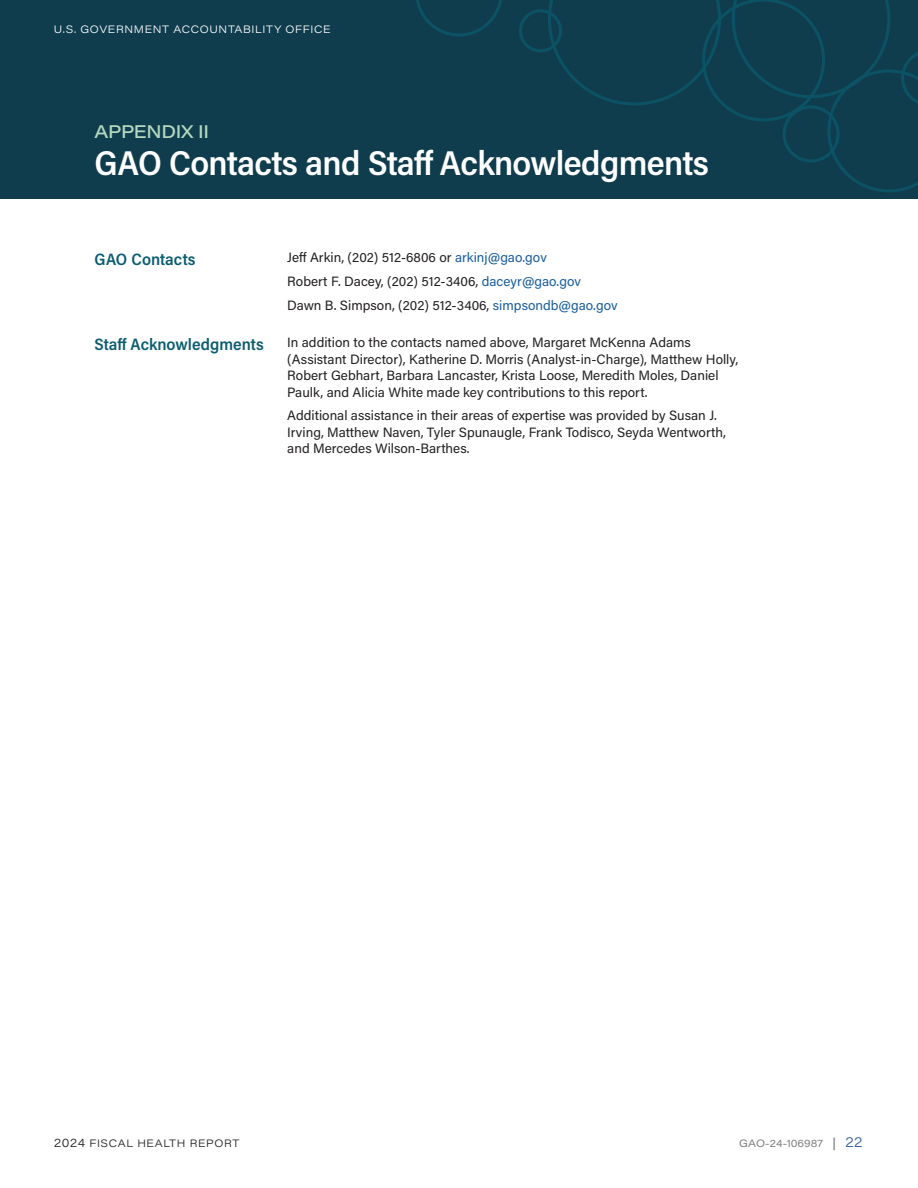
<style>
.page{position:relative;width:918px;height:1188px;background:#fff}
.page>*{position:absolute;margin:0;border:0;box-sizing:border-box;transform-origin:0 0}
.t1{font:34.5px "Sdglrx Acumin Variable Concept";letter-spacing:-.02em;color:#fff}
.t2{font:18px "Xrlcrv Acumin Variable Concept";letter-spacing:-.02em;color:#b5d9bf}
.t3{font:16.5px "Sdglrx Acumin Variable Concept";color:#0a5c70}
.t4{font:13.5px/16.5px "Wgtntw Acumin Variable Concept";color:#231f20}
.t5{font:10.5px "Pjjhfl Acumin Variable Concept";letter-spacing:.06em;color:#fff}
.t6{font:10.5px "Pjjhfl Acumin Variable Concept";letter-spacing:.06em;color:#231f20}
.t7{font:10.5px "Sngxts Acumin Variable Concept";color:#808080}
.s1{color:#175d9e}
.s2{font-size:12px}
.s3{font-family:"Xrlcrv Acumin Variable Concept";font-size:12px}
.s4{font-family:"Pjjhfl Acumin Variable Concept";font-size:14.25px;color:#37609c}
</style>
<div class="page">
<div style="left:0;top:0;width:918px;height:199px;background:#0f3d4e"></div>
<svg style="left:548px;top:0;width:370px;height:192px"></svg>
<div style="left:519px;top:9px;width:43px;height:43px;border:3px solid #0a5c70;border-radius:50%"></div>
<svg style="left:416px;top:0;width:86px;height:36px"></svg>
<p class="t5" style="left:54px;top:22px;width:278px">U.S. GOVERNMENT ACCOUNTABILITY OFFICE</p>
<h2 class="t2" style="left:94px;top:119px;width:116px">APPENDIX II</h2>
<h2 class="t1" style="left:94px;top:140px;width:616px">GAO Contacts and Staff Acknowledgments</h2>
<p class="t3" style="left:94px;top:248px;width:103px">GAO Contacts</p>
<p class="t4" style="left:287px;top:249px;width:261px">Jeff Arkin, (202) 512-6806 or <span class="s1">arkinj@gao.gov</span></p>
<p class="t4" style="left:287px;top:272px;width:295px">Robert F. Dacey, (202) 512-3406, <span class="s1">daceyr@gao.gov</span></p>
<p class="t4" style="left:287px;top:297px;width:332px">Dawn B. Simpson, (202) 512-3406, <span class="s1">simpsondb@gao.gov</span></p>
<p class="t3" style="left:94px;top:332px;width:171px">Staff Acknowledgments</p>
<p class="t4" style="left:287px;top:334px;width:453px">In addition to the contacts named above, Margaret McKenna Adams (Assistant Director), Katherine D. Morris (Analyst-in-Charge), Matthew Holly, Robert Gebhart, Barbara Lancaster, Krista Loose, Meredith Moles, Daniel Paulk, and Alicia White made key contributions to this report.</p>
<p class="t4" style="left:287px;top:407px;width:440px">Additional assistance in their areas of expertise was provided by Susan J.<br>Irving, Matthew Naven, Tyler Spunaugle, Frank Todisco, Seyda Wentworth, and Mercedes Wilson-Barthes.</p>
<p class="t6" style="left:54px;top:1136px;width:187px"><span class="s2">2024</span> FISCAL HEALTH REPORT</p>
<p class="t7" style="left:739px;top:1136px;width:125px">GAO-24-106987 <span class="s3">|</span> <span class="s4">22</span></p>
</div>
